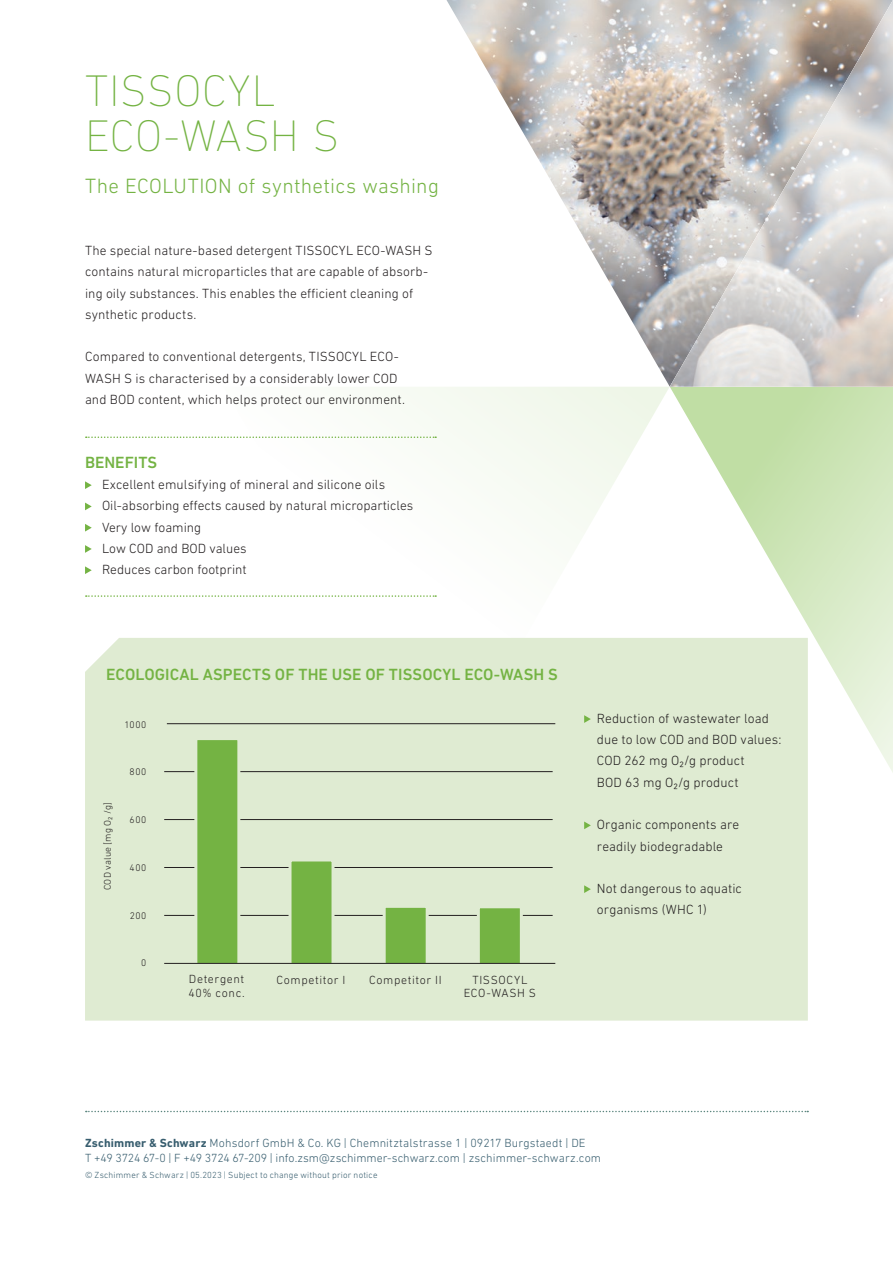
<style>
.page{position:relative;width:893px;height:1263px;background:#fff}
.page>*{position:absolute;margin:0;border:0;box-sizing:border-box;transform-origin:0 0}
.SUBHEAD{font:200 45px/45px "DIN Next LT Pro";letter-spacing:.01em;color:#74b343}
.SUBHEAD-2{font:300 21px "DIN Next LT Pro";letter-spacing:.015em;color:#74b343}
.Fließtext{font:500 16.5px "DIN Next LT Pro";letter-spacing:.005em;color:#74b343}
.Textblock_Benefits{font:500 16.5px "DIN Next LT Pro";color:#74b343}
.ZS_FLIESSTEXT{font:300 13.5px/21.3px "DIN Next LT Pro";letter-spacing:.005em;color:#231f20}
.Textblock_Benefits-2{font:300 13.5px "DIN Next LT Pro";color:#231f20}
.t1{font:300 12px/15px "DIN Next LT Pro";letter-spacing:.01em;color:#375d6e}
.FB13__Grafik_-_Werte_Y-Achse{font:300 12px/13.5px "DIN Next LT Pro";letter-spacing:.05em;color:#231f20}
.FB13__Grafik_-_Werte_Y-Achse-2{font:300 9.75px "DIN Next LT Pro";letter-spacing:.065em;color:#231f20}
.SUBHEAD-3{font:300 9.75px "DIN Next LT Pro";letter-spacing:.02em;color:#231f20}
.t2{font:300 9px "DIN Next LT Pro";letter-spacing:.02em;color:#375d6e}
.s1{font-weight:700}
</style>
<div class="page">
<svg style="left:670px;top:387px;width:223px;height:385px"></svg>
<img style="left:446px;top:0;width:224px;height:387px">
<img style="left:670px;top:0;width:223px;height:387px">
<svg style="left:370px;top:387px;width:299px;height:210px"></svg>
<svg style="left:86px;top:1111px;width:722px;height:1px"></svg>
<svg style="left:86px;top:436px;width:350px;height:2px"></svg>
<svg style="left:86px;top:595px;width:350px;height:2px"></svg>
<svg style="left:85px;top:481px;width:7px;height:8px"></svg>
<svg style="left:85px;top:503px;width:7px;height:7px"></svg>
<svg style="left:85px;top:524px;width:7px;height:7px"></svg>
<svg style="left:85px;top:545px;width:7px;height:8px"></svg>
<svg style="left:85px;top:566px;width:7px;height:8px"></svg>
<div style="left:85px;top:638px;width:723px;height:382px;background:#dfebd2"></div>
<svg style="left:584px;top:715px;width:7px;height:8px"></svg>
<svg style="left:584px;top:821px;width:7px;height:8px"></svg>
<svg style="left:584px;top:885px;width:7px;height:8px"></svg>
<hr style="left:167px;top:723px;width:388px;height:1px;background:#231f20">
<hr style="left:164px;top:867px;width:389px;height:1px;background:#231f20">
<hr style="left:164px;top:915px;width:389px;height:1px;background:#231f20">
<hr style="left:164px;top:771px;width:389px;height:1px;background:#231f20">
<hr style="left:164px;top:819px;width:389px;height:1px;background:#231f20">
<div style="left:383px;top:905px;width:46px;height:61px;background:#74b343;border:3px solid #dfebd2"></div>
<div style="left:289px;top:858px;width:45px;height:108px;background:#74b343;border:3px solid #dfebd2"></div>
<div style="left:194px;top:737px;width:46px;height:229px;background:#74b343;border:3px solid #dfebd2"></div>
<div style="left:477px;top:905px;width:46px;height:61px;background:#74b343;border:3px solid #dfebd2"></div>
<hr style="left:164px;top:963px;width:391px;height:1px;background:#231f20">
<p class="SUBHEAD" style="left:85px;top:68px;width:256px">TISSOCYL<br>ECO-WASH S</p>
<p class="SUBHEAD-2" style="left:85px;top:174px;width:355px">The ECOLUTION of synthetics washing</p>
<p class="ZS_FLIESSTEXT" style="left:85px;top:240px;width:349px">The special nature-based detergent TISSOCYL ECO-WASH S contains natural microparticles that are capable of absorb&shy;ing oily substances. This enables the efficient cleaning of synthetic products.</p>
<p class="ZS_FLIESSTEXT" style="left:85px;top:346px;width:321px">Compared to conventional detergents, TISSOCYL ECO-<br>WASH S is characterised by a considerably lower COD and BOD content, which helps protect our environment.</p>
<p class="Textblock_Benefits" style="left:85px;top:453px;width:74px">BENEFITS</p>
<p class="Textblock_Benefits-2" style="left:102px;top:477px;width:285px">Excellent emulsifying of mineral and silicone oils</p>
<p class="Textblock_Benefits-2" style="left:102px;top:498px;width:313px">Oil-absorbing effects caused by natural microparticles</p>
<p class="Textblock_Benefits-2" style="left:102px;top:519px;width:101px">Very low foaming</p>
<p class="Textblock_Benefits-2" style="left:102px;top:540px;width:146px">Low COD and BOD values</p>
<p class="Textblock_Benefits-2" style="left:102px;top:562px;width:146px">Reduces carbon footprint</p>
<p class="Fließtext" style="left:106px;top:665px;width:453px">ECOLOGICAL ASPECTS OF THE USE OF TISSOCYL ECO-WASH S</p>
<p class="FB13__Grafik_-_Werte_Y-Achse-2" style="left:124px;top:719px;width:24px">1000</p>
<p class="SUBHEAD-3" style="left:102px;top:890px;width:89px;rotate:-90deg">COD value [mg O₂ /g]</p>
<p class="FB13__Grafik_-_Werte_Y-Achse-2" style="left:130px;top:766px;width:18px">800</p>
<p class="FB13__Grafik_-_Werte_Y-Achse-2" style="left:130px;top:814px;width:18px">600</p>
<p class="FB13__Grafik_-_Werte_Y-Achse-2" style="left:130px;top:862px;width:18px">400</p>
<p class="FB13__Grafik_-_Werte_Y-Achse-2" style="left:130px;top:910px;width:18px">200</p>
<p class="FB13__Grafik_-_Werte_Y-Achse-2" style="left:141px;top:957px;width:7px">0</p>
<p class="FB13__Grafik_-_Werte_Y-Achse" style="left:188px;top:972px;width:58px">Detergent<br>40% conc.</p>
<p class="FB13__Grafik_-_Werte_Y-Achse" style="left:464px;top:973px;width:74px;text-align:center">TISSOCYL<br>ECO-WASH S</p>
<p class="FB13__Grafik_-_Werte_Y-Achse" style="left:276px;top:972px;width:71px">Competitor I</p>
<p class="FB13__Grafik_-_Werte_Y-Achse" style="left:369px;top:972px;width:74px">Competitor II</p>
<p class="ZS_FLIESSTEXT" style="left:597px;top:707px;width:186px">Reduction of wastewater load due to low COD and BOD values:<br>COD 262 mg O₂/g product<br>BOD 63 mg O₂/g product</p>
<p class="ZS_FLIESSTEXT" style="left:597px;top:814px;width:144px">Organic components are readily biodegradable</p>
<p class="ZS_FLIESSTEXT" style="left:597px;top:878px;width:147px">Not dangerous to aquatic organisms (WHC 1)</p>
<p class="t1" style="left:85px;top:1135px;width:518px"><span class="s1">Zschimmer &amp; Schwarz</span> Mohsdorf GmbH &amp; Co. KG | Chemnitztalstrasse 1 | 09217 Burgstaedt | DE<br>T +49 3724 67-0 | F +49 3724 67-209 | info.zsm@zschimmer-schwarz.com | zschimmer-schwarz.com</p>
<p class="t2" style="left:85px;top:1170px;width:294px">© Zschimmer &amp; Schwarz | 05.2023 | Subject to change without prior notice</p>
</div>
